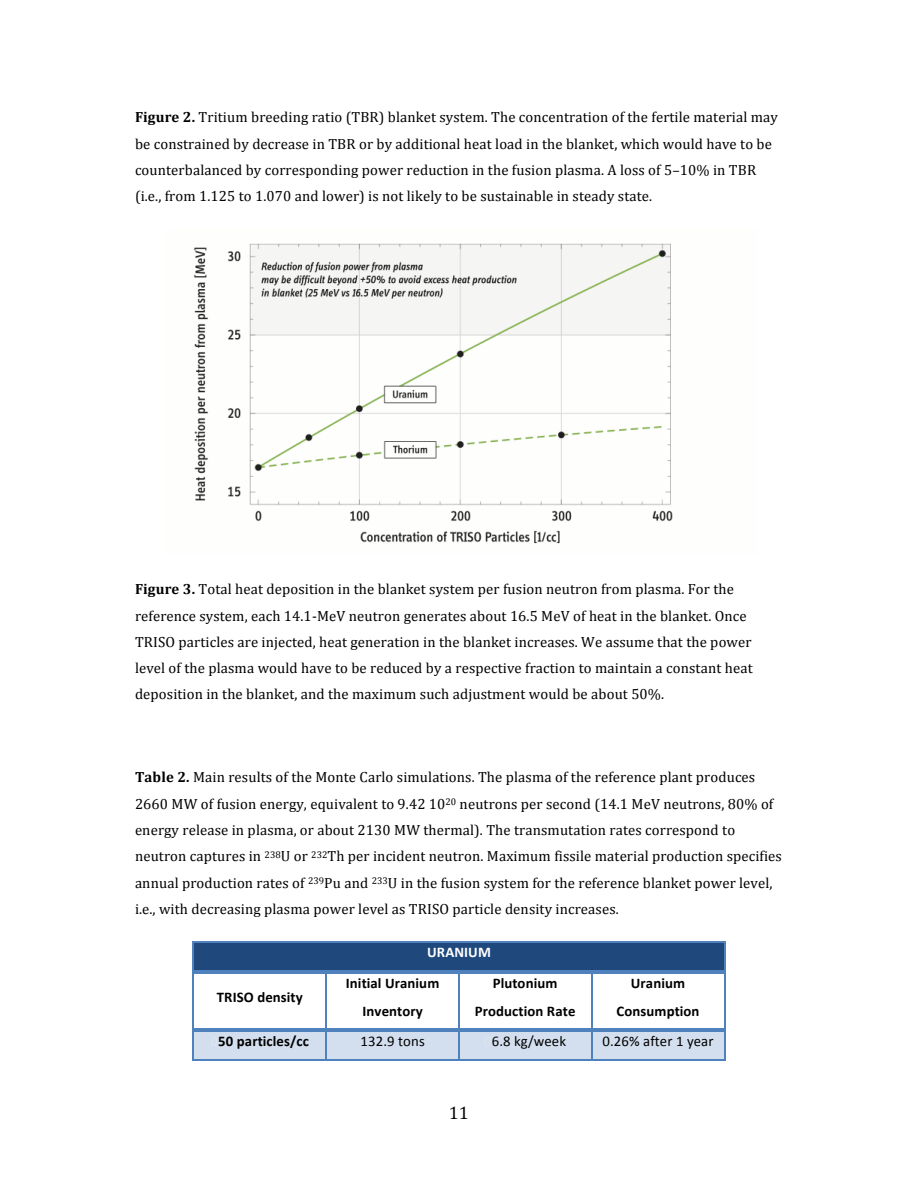
<style>
.page{position:relative;width:918px;height:1188px;background:#fff}
.page>*{position:absolute;margin:0;border:0;box-sizing:border-box;transform-origin:0 0}
.t1{font:18px "Cambria";color:#000}
.t2{font:14.7px/26.2px "Cambria";letter-spacing:.01em;color:#000}
.t3{font:700 14.7px/27.8px "Calibri";letter-spacing:.01em;color:#000;text-align:center}
.t4{font:14.7px "Calibri";letter-spacing:.01em;color:#000}
.t5{font:700 14.7px "Calibri";letter-spacing:.01em;color:#fff}
.s1{font-weight:700}
.s2{color:#dbe5f1}
</style>
<div class="page">
<div style="left:194px;top:943px;width:530px;height:27px;background:#1f497d"></div>
<hr style="left:194px;top:941px;width:530px;height:2px;background:#4f81bd">
<svg style="left:193px;top:941px;width:1px;height:32px"></svg>
<hr style="left:194px;top:970px;width:131px;height:3px;background:#4f81bd">
<svg style="left:325px;top:970px;width:4px;height:3px"></svg>
<hr style="left:329px;top:970px;width:129px;height:3px;background:#4f81bd">
<svg style="left:458px;top:970px;width:4px;height:3px"></svg>
<hr style="left:462px;top:970px;width:129px;height:3px;background:#4f81bd">
<hr style="left:594px;top:970px;width:130px;height:3px;background:#4f81bd">
<svg style="left:724px;top:941px;width:1px;height:32px"></svg>
<hr style="left:193px;top:973px;width:1px;height:56px;background:#4f81bd">
<hr style="left:325px;top:973px;width:2px;height:56px;background:#4f81bd">
<hr style="left:458px;top:973px;width:2px;height:56px;background:#4f81bd">
<hr style="left:591px;top:973px;width:2px;height:56px;background:#4f81bd">
<hr style="left:724px;top:973px;width:1px;height:56px;background:#4f81bd">
<div style="left:194px;top:1032px;width:131px;height:27px;background:#d3dfee"></div>
<div style="left:327px;top:1032px;width:131px;height:27px;background:#d3dfee"></div>
<div style="left:460px;top:1032px;width:131px;height:27px;background:#d3dfee"></div>
<div style="left:593px;top:1032px;width:131px;height:27px;background:#d3dfee"></div>
<hr style="left:194px;top:1029px;width:131px;height:3px;background:#4f81bd">
<svg style="left:325px;top:1029px;width:4px;height:3px"></svg>
<hr style="left:329px;top:1029px;width:129px;height:3px;background:#4f81bd">
<svg style="left:458px;top:1029px;width:4px;height:3px"></svg>
<hr style="left:462px;top:1029px;width:129px;height:3px;background:#4f81bd">
<hr style="left:594px;top:1029px;width:130px;height:3px;background:#4f81bd">
<svg style="left:193px;top:1029px;width:1px;height:32px"></svg>
<hr style="left:194px;top:1059px;width:131px;height:2px;background:#4f81bd">
<hr style="left:325px;top:1032px;width:2px;height:27px;background:#4f81bd">
<hr style="left:327px;top:1059px;width:131px;height:2px;background:#4f81bd">
<hr style="left:458px;top:1032px;width:2px;height:27px;background:#4f81bd">
<hr style="left:460px;top:1059px;width:131px;height:2px;background:#4f81bd">
<hr style="left:591px;top:1032px;width:2px;height:27px;background:#4f81bd">
<hr style="left:593px;top:1059px;width:131px;height:2px;background:#4f81bd">
<svg style="left:724px;top:1029px;width:1px;height:32px"></svg>
<img style="left:193px;top:243px;width:480px;height:301px">
<p class="t2" style="left:135px;top:104px;width:645px"><span class="s1">Figure 2.</span> Tritium breeding ratio (TBR) blanket system. The concentration of the fertile material may be constrained by decrease in TBR or by additional heat load in the blanket, which would have to be counterbalanced by corresponding power reduction in the fusion plasma. A loss of 5–10% in TBR (i.e., from 1.125 to 1.070 and lower) is not likely to be sustainable in steady state.</p>
<p class="t2" style="left:135px;top:576px;width:619px"><span class="s1">Figure 3.</span> Total heat deposition in the blanket system per fusion neutron from plasma. For the reference system, each 14.1--‐MeV neutron generates about 16.5 MeV of heat in the blanket. Once TRISO particles are injected, heat generation in the blanket increases. We assume that the power level of the plasma would have to be reduced by a respective fraction to maintain a constant heat deposition in the blanket, and the maximum such adjustment would be about 50%.</p>
<p class="t2" style="left:135px;top:764px;width:648px"><span class="s1">Table 2.</span> Main results of the Monte Carlo simulations. The plasma of the reference plant produces 2660 MW of fusion energy, equivalent to 9.42 10<sup>20</sup> neutrons per second (14.1 MeV neutrons, 80% of energy release in plasma, or about 2130 MW thermal). The transmutation rates correspond to neutron captures in <sup>238</sup>U or <sup>232</sup>Th per incident neutron. Maximum fissile material production specifies annual production rates of <sup>239</sup>Pu and <sup>233</sup>U in the fusion system for the reference blanket power level, i.e., with decreasing plasma power level as TRISO particle density increases.</p>
<p class="t5" style="left:427px;top:943px;width:65px">URANIUM</p>
<p class="t3" style="left:217px;top:983px;width:87px">TRISO density</p>
<p class="t3" style="left:346px;top:969px;width:95px">Initial Uranium<br>Inventory</p>
<p class="t3" style="left:475px;top:969px;width:102px">Plutonium<br>Production Rate</p>
<p class="t3" style="left:616px;top:969px;width:85px">Uranium<br>Consumption</p>
<p class="t3" style="left:211px;top:1027px;width:100px"><span class="s2">0</span>50 particles/cc</p>
<p class="t4" style="left:361px;top:1032px;width:66px">132.9 tons</p>
<p class="t4" style="left:484px;top:1032px;width:83px"><span class="s2">0</span>6.8 kg/week</p>
<p class="t4" style="left:602px;top:1032px;width:113px">0.26% after 1 year</p>
<p class="t1" style="left:449px;top:1102px;width:21px">11</p>
</div>
